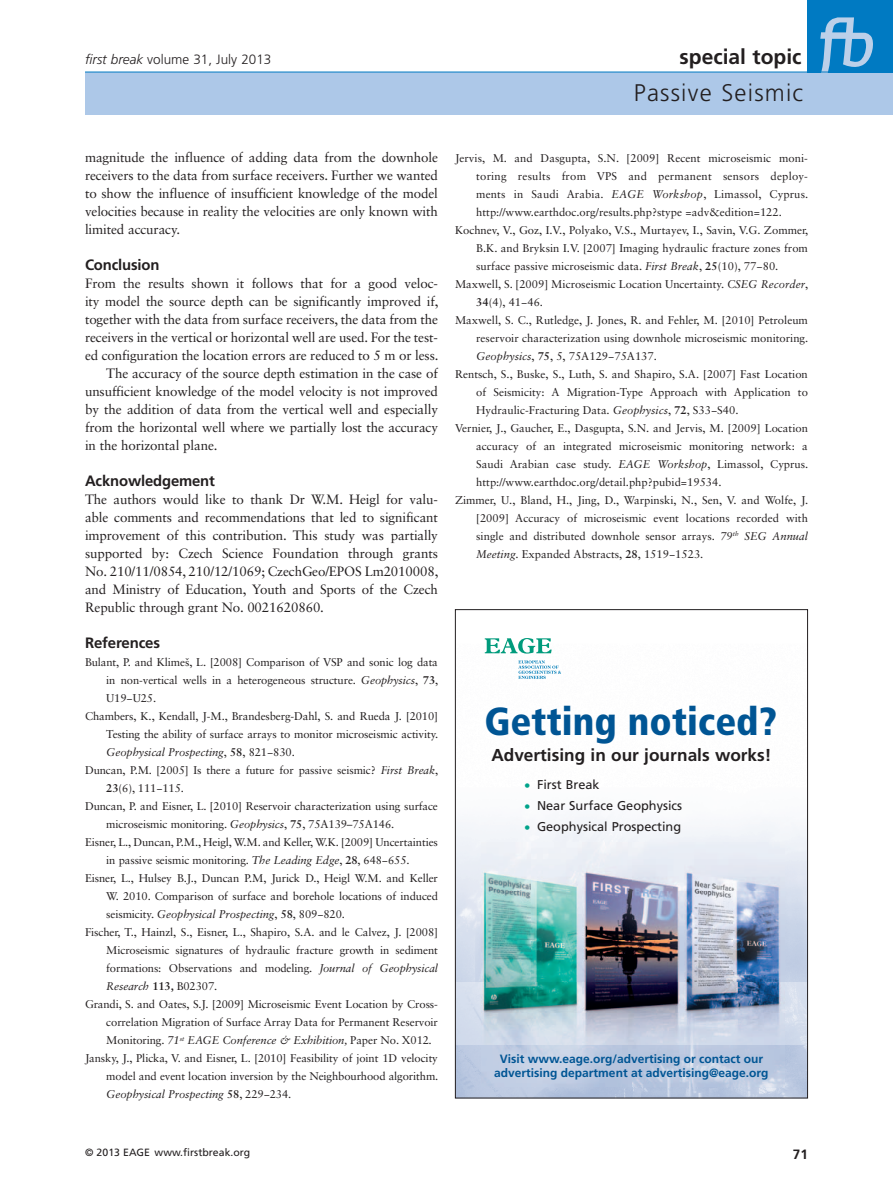
<style>
.page{position:relative;width:893px;height:1191px;background:#fff}
.page>*{position:absolute;margin:0;border:0;box-sizing:border-box;transform-origin:0 0}
.t1{font:900 condensed 39px "Frutiger LT Std";color:#005594}
.t2{font:300 24px "Frutiger LT Std";letter-spacing:.05em;color:#231f20}
.t3{font:700 21px "Frutiger LT Std";color:#231f20}
.t4{font:700 17.25px "Frutiger LT Std";color:#231f20}
._01-Kop_2{font:700 15px "Frutiger LT Std";letter-spacing:-.01em;color:#231f20}
._04-Brood{font:13.5px/18px "Sabon LT Std";letter-spacing:-.01em;color:#231f20;text-align:justify}
._04-Brood_zonder_ins{font:13.5px/18px "Sabon LT Std";letter-spacing:-.01em;color:#231f20;text-align:justify}
.t5{font:300 13.5px "Frutiger LT Std";color:#231f20}
.t6{font:700 13.5px "Frutiger LT Std";color:#231f20}
.t7{font:12.75px "Frutiger LT Std";color:#231f20}
.t8{font:700 12px/14.4px "Frutiger LT Std";color:#005594;text-align:center}
._06-Referenties{font:11.25px/18px "Sabon LT Std";letter-spacing:-.01em;color:#231f20;text-align:justify}
.t9{font:10.5px "Frutiger LT Std";color:#231f20}
.s1{font-style:italic}
.s2{font-weight:700}
.s3{color:#00a38a}
</style>
<div class="page">
<div style="left:85px;top:72px;width:808px;height:43px;background:#adc8e8"></div>
<div style="left:808px;top:0;width:85px;height:72px;background:#007ac2"></div>
<svg style="left:820px;top:17px;width:53px;height:55px"></svg>
<hr style="left:85px;top:72px;width:808px;height:1px;background:#007ac2">
<img style="left:457px;top:652px;width:349px;height:444px">
<img style="left:457px;top:983px;width:24px;height:61px">
<img style="left:784px;top:983px;width:22px;height:61px">
<svg style="left:485px;top:638px;width:67px;height:15px"></svg>
<svg style="left:518px;top:660px;width:43px;height:19px"></svg>
<img style="left:481px;top:842px;width:303px;height:245px">
<p class="t5" style="left:85px;top:52px;width:188px"><span class="s1">first break</span> volume 31, July 2013</p>
<h3 class="t3" style="left:680px;top:45px;width:123px">special topic</h3>
<h2 class="t2" style="left:634px;top:79px;width:171px">Passive Seismic</h2>
<p class="_04-Brood_zonder_ins" style="left:85px;top:148px;width:354px">magnitude the influence of adding data from the downhole receivers to the data from surface receivers. Further we wanted to show the influence of insufficient knowledge of the model velocities because in reality the velocities are only known with limited accuracy.</p>
<p class="_01-Kop_2" style="left:85px;top:256px;width:76px">Conclusion</p>
<p class="_04-Brood_zonder_ins" style="left:85px;top:274px;width:355px">From the results shown it follows that for a good veloc&shy;ity model the source depth can be significantly improved if, together with the data from surface receivers, the data from the receivers in the vertical or horizontal well are used. For the test&shy;ed configuration the location errors are reduced to 5 m or less.</p>
<p class="_04-Brood" style="left:85px;top:364px;width:354px;text-indent:21px">The accuracy of the source depth estimation in the case of unsufficient knowledge of the model velocity is not improved by the addition of data from the vertical well and especially from the horizontal well where we partially lost the accuracy in the horizontal plane.</p>
<p class="_01-Kop_2" style="left:85px;top:472px;width:131px">Acknowledgement</p>
<p class="_04-Brood" style="left:85px;top:490px;width:355px">The authors would like to thank Dr W.M. Heigl for valu&shy;able comments and recommendations that led to significant improvement of this contribution. This study was partially supported by: Czech Science Foundation through grants No. 210/11/0854, 210/12/1069; CzechGeo/EPOS Lm2010008, and Ministry of Education, Youth and Sports of the Czech Republic through grant No. 0021620860.</p>
<p class="_01-Kop_2" style="left:85px;top:634px;width:77px">References</p>
<p class="_06-Referenties" style="left:106px;top:653px;width:334px;text-indent:-21px">Bulant, P. and Klimeš, L. [2008] Comparison of VSP and sonic log data in non-vertical wells in a heterogeneous structure. <span class="s1">Geophysics</span>, <span class="s2">73</span>, U19−U25.</p>
<p class="_06-Referenties" style="left:106px;top:707px;width:334px;text-indent:-21px">Chambers, K., Kendall, J-M., Brandesberg-Dahl, S. and Rueda J. [2010] Testing the ability of surface arrays to monitor microseismic activity.<br><span class="s1">Geophysical Prospecting</span>, <span class="s2">58</span>, 821−830.</p>
<p class="_06-Referenties" style="left:106px;top:761px;width:334px;text-indent:-21px">Duncan, P.M. [2005] Is there a future for passive seismic? <span class="s1">First Break</span>,<br><span class="s2">23</span>(6), 111−115.</p>
<p class="_06-Referenties" style="left:106px;top:797px;width:333px;text-indent:-21px">Duncan, P. and Eisner, L. [2010] Reservoir characterization using surface microseismic monitoring. <span class="s1">Geophysics</span>, <span class="s2">75</span>, 75A139–75A146.</p>
<p class="_06-Referenties" style="left:106px;top:833px;width:333px;text-indent:-21px">Eisner, L., Duncan, P.M., Heigl, W.M. and Keller, W.K. [2009] Uncertainties in passive seismic monitoring. <span class="s1">The Leading Edge</span>, <span class="s2">28</span>, 648−655.</p>
<p class="_06-Referenties" style="left:106px;top:869px;width:333px;text-indent:-21px">Eisner, L., Hulsey B.J., Duncan P.M, Jurick D., Heigl W.M. and Keller W. 2010. Comparison of surface and borehole locations of induced seismicity. <span class="s1">Geophysical Prospecting</span>, <span class="s2">58</span>, 809−820.</p>
<p class="_06-Referenties" style="left:106px;top:923px;width:333px;text-indent:-21px">Fischer, T., Hainzl, S., Eisner, L., Shapiro, S.A. and le Calvez, J. [2008] Microseismic signatures of hydraulic fracture growth in sediment formations: Observations and modeling. <span class="s1">Journal of Geophysical Research</span> <span class="s2">113,</span> B02307.</p>
<p class="_06-Referenties" style="left:106px;top:995px;width:333px;text-indent:-21px">Grandi, S. and Oates, S.J. [2009] Microseismic Event Location by Cross&shy;correlation Migration of Surface Array Data for Permanent Reservoir Monitoring. <span class="s1">71</span><sup>st</sup> <span class="s1">EAGE Conference &amp; Exhibition,</span> Paper No. X012<span class="s1">.</span></p>
<p class="_06-Referenties" style="left:106px;top:1049px;width:334px;text-indent:-21px">Jansky, J., Plicka, V. and Eisner, L. [2010] Feasibility of joint 1D velocity model and event location inversion by the Neighbourhood algorithm.<br><span class="s1">Geophysical Prospecting</span> <span class="s2">58</span>, 229−234.</p>
<p class="_06-Referenties" style="left:476px;top:149px;width:334px;text-indent:-21px">Jervis, M. and Dasgupta, S.N. [2009] Recent microseismic moni&shy;toring results from VPS and permanent sensors deploy&shy;ments in Saudi Arabia. <span class="s1">EAGE Workshop</span>, Limassol, Cyprus. http://www.earthdoc.org/results.php?stype =adv&amp;edition=122.</p>
<p class="_06-Referenties" style="left:476px;top:221px;width:334px;text-indent:-21px">Kochnev, V., Goz, I.V., Polyako, V.S., Murtayev, I., Savin, V.G. Zommer, B.K. and Bryksin I.V. [2007] Imaging hydraulic fracture zones from surface passive microseismic data. <span class="s1">First Break</span>, <span class="s2">25</span>(10), 77−80.</p>
<p class="_06-Referenties" style="left:476px;top:275px;width:334px;text-indent:-21px">Maxwell, S. [2009] Microseismic Location Uncertainty. <span class="s1">CSEG Recorder</span>,<br><span class="s2">34</span>(4), 41−46.</p>
<p class="_06-Referenties" style="left:476px;top:311px;width:334px;text-indent:-21px">Maxwell, S. C., Rutledge, J. Jones, R. and Fehler, M. [2010] Petroleum reservoir characterization using downhole microseismic monitoring.<br><span class="s1">Geophysics</span>, <span class="s2">75</span>, 5, 75A129−75A137.</p>
<p class="_06-Referenties" style="left:476px;top:365px;width:333px;text-indent:-21px">Rentsch, S., Buske, S., Luth, S. and Shapiro, S.A. [2007] Fast Location of Seismicity: A Migration-Type Approach with Application to Hydraulic-Fracturing Data. <span class="s1">Geophysics</span>, <span class="s2">72</span>, S33−S40.</p>
<p class="_06-Referenties" style="left:476px;top:419px;width:334px;text-indent:-21px">Vernier, J., Gaucher, E., Dasgupta, S.N. and Jervis, M. [2009] Location accuracy of an integrated microseismic monitoring network: a Saudi Arabian case study. <span class="s1">EAGE Workshop</span>, Limassol, Cyprus. http://www.earthdoc.org/detail.php?pubid=19534.</p>
<p class="_06-Referenties" style="left:476px;top:491px;width:334px;text-indent:-21px">Zimmer, U., Bland, H., Jing, D., Warpinski, N., Sen, V. and Wolfe, J. [2009] Accuracy of microseismic event locations recorded with single and distributed downhole sensor arrays. <span class="s1">79</span><sup>th</sup> <span class="s1">SEG Annual Meeting</span>. Expanded Abstracts, <span class="s2">28</span>, 1519−1523.</p>
<p class="t1" style="left:485px;top:698px;width:294px">Getting noticed?</p>
<p class="t7" style="left:524px;top:777px;width:77px"><span class="s3">•</span> First Break</p>
<p class="t7" style="left:524px;top:798px;width:159px"><span class="s3">•</span> Near Surface Geophysics</p>
<p class="t7" style="left:524px;top:819px;width:158px"><span class="s3">•</span> Geophysical Prospecting</p>
<p class="t4" style="left:491px;top:744px;width:282px">Advertising in our journals works!</p>
<p class="t8" style="left:494px;top:1051px;width:276px">Visit www.eage.org/advertising or contact our advertising department at advertising@eage.org</p>
<p class="t9" style="left:85px;top:1146px;width:167px">© 2013 EAGE www.firstbreak.org</p>
<p class="t6" style="left:793px;top:1146px;width:17px">71</p>
</div>
